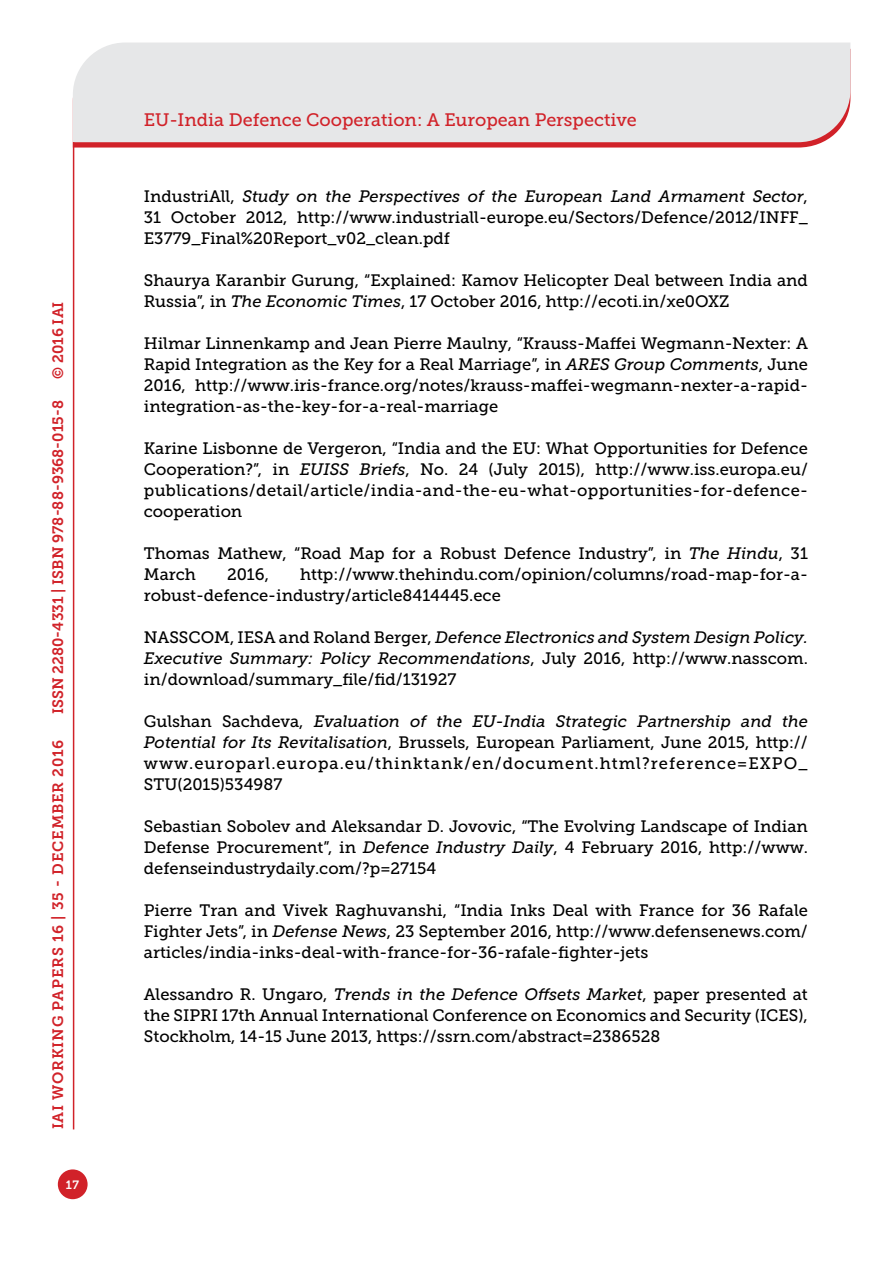
<style>
.page{position:relative;width:893px;height:1263px;background:#fff}
.page>*{position:absolute;margin:0;border:0;box-sizing:border-box;transform-origin:0 0}
.t1{font:18px "Museo Slab 500";color:#d12229}
.t2{font:16.5px/21px "Museo Slab 500";color:#000;text-align:justify}
.t3{font:15px "Museo Slab 700";letter-spacing:.005em;color:#d12229}
.t4{font:15px "Museo Slab 700";letter-spacing:.05em;color:#d12229}
.t5{font:12px "Museo Slab 700";color:#fff}
.s1{font-style:italic}
</style>
<div class="page">
<svg style="left:74px;top:142px;width:749px;height:6px;background:#d53c42"></svg>
<div style="left:73px;top:43px;width:777px;height:99px;background:#e6e7e8"></div>
<div style="left:58px;top:1169px;width:30px;height:30px;background:#d12229;border-radius:50%"></div>
<hr style="left:73px;top:142px;width:1px;height:987px;background:#d12229">
<p class="t3" style="left:50px;top:379px;width:79px;rotate:-90deg">© 2016 IAI</p>
<p class="t3" style="left:49px;top:714px;width:315px;rotate:-90deg">ISSN 2280-4331 | ISBN 978-88-9368-015-8</p>
<p class="t4" style="left:50px;top:1129px;width:391px;rotate:-90deg">IAI WORKING PAPERS 16 | 35 - DECEMBER 2016</p>
<p class="t5" style="left:66px;top:1178px;width:15px">17</p>
<p class="t1" style="left:144px;top:110px;width:494px">EU-India Defence Cooperation: A European Perspective</p>
<p class="t2" style="left:144px;top:186px;width:666px">IndustriAll, <span class="s1">Study on the Perspectives of the European Land Armament Sector</span>, 31 October 2012, http://www.industriall-europe.eu/Sectors/Defence/2012/INFF_ E3779_Final%20Report_v02_clean.pdf</p>
<p class="t2" style="left:144px;top:270px;width:666px">Shaurya Karanbir Gurung, “Explained: Kamov Helicopter Deal between India and<br>Russia”, in <span class="s1">The Economic Times</span>, 17 October 2016, http://ecoti.in/xe0OXZ</p>
<p class="t2" style="left:144px;top:333px;width:666px">Hilmar Linnenkamp and Jean Pierre Maulny, “Krauss-Maffei Wegmann-Nexter: A Rapid Integration as the Key for a Real Marriage”, in <span class="s1">ARES Group Comments</span>, June 2016, http://www.iris-france.org/notes/krauss-maffei-wegmann-nexter-a-rapid&shy;integration-as-the-key-for-a-real-marriage</p>
<p class="t2" style="left:144px;top:438px;width:666px">Karine Lisbonne de Vergeron, “India and the EU: What Opportunities for Defence Cooperation?”, in <span class="s1">EUISS Briefs</span>, No. 24 (July 2015), http://www.iss.europa.eu/ publications/detail/article/india-and-the-eu-what-opportunities-for-defence&shy;cooperation</p>
<p class="t2" style="left:144px;top:543px;width:666px">Thomas Mathew, “Road Map for a Robust Defence Industry”, in <span class="s1">The Hindu</span>, 31<br>March</p>
<p class="t2" style="left:144px;top:564px;width:666px;text-indent:156px">http://www.thehindu.com/opinion/columns/road-map-for-a&shy;robust-defence-industry/article8414445.ece</p>
<p class="t2" style="left:144px;top:627px;width:666px">NASSCOM, IESA and Roland Berger, <span class="s1">Defence Electronics and System Design Policy.<br>Executive Summary: Policy Recommendations</span>, July 2016, http://www.nasscom. in/download/summary_file/fid/131927</p>
<p class="t2" style="left:144px;top:711px;width:666px">Gulshan Sachdeva, <span class="s1">Evaluation of the EU-India Strategic Partnership and the Potential for Its Revitalisation</span>, Brussels, European Parliament, June 2015, http:// www.europarl.europa.eu/thinktank/en/document.html?reference=EXPO_ STU(2015)534987</p>
<p class="t2" style="left:144px;top:816px;width:666px">Sebastian Sobolev and Aleksandar D. Jovovic, “The Evolving Landscape of Indian Defense Procurement”, in <span class="s1">Defence Industry Daily</span>, 4 February 2016, http://www. defenseindustrydaily.com/?p=27154</p>
<p class="t2" style="left:144px;top:900px;width:666px">Pierre Tran and Vivek Raghuvanshi, “India Inks Deal with France for 36 Rafale Fighter Jets”, in <span class="s1">Defense News</span>, 23 September 2016, http://www.defensenews.com/ articles/india-inks-deal-with-france-for-36-rafale-fighter-jets</p>
<p class="t2" style="left:144px;top:984px;width:666px">Alessandro R. Ungaro, <span class="s1">Trends in the Defence Offsets Market</span>, paper presented at the SIPRI 17th Annual International Conference on Economics and Security (ICES), Stockholm, 14-15 June 2013, https://ssrn.com/abstract=2386528</p>
<p class="t2" style="left:227px;top:564px;width:43px">2016,</p>
</div>
